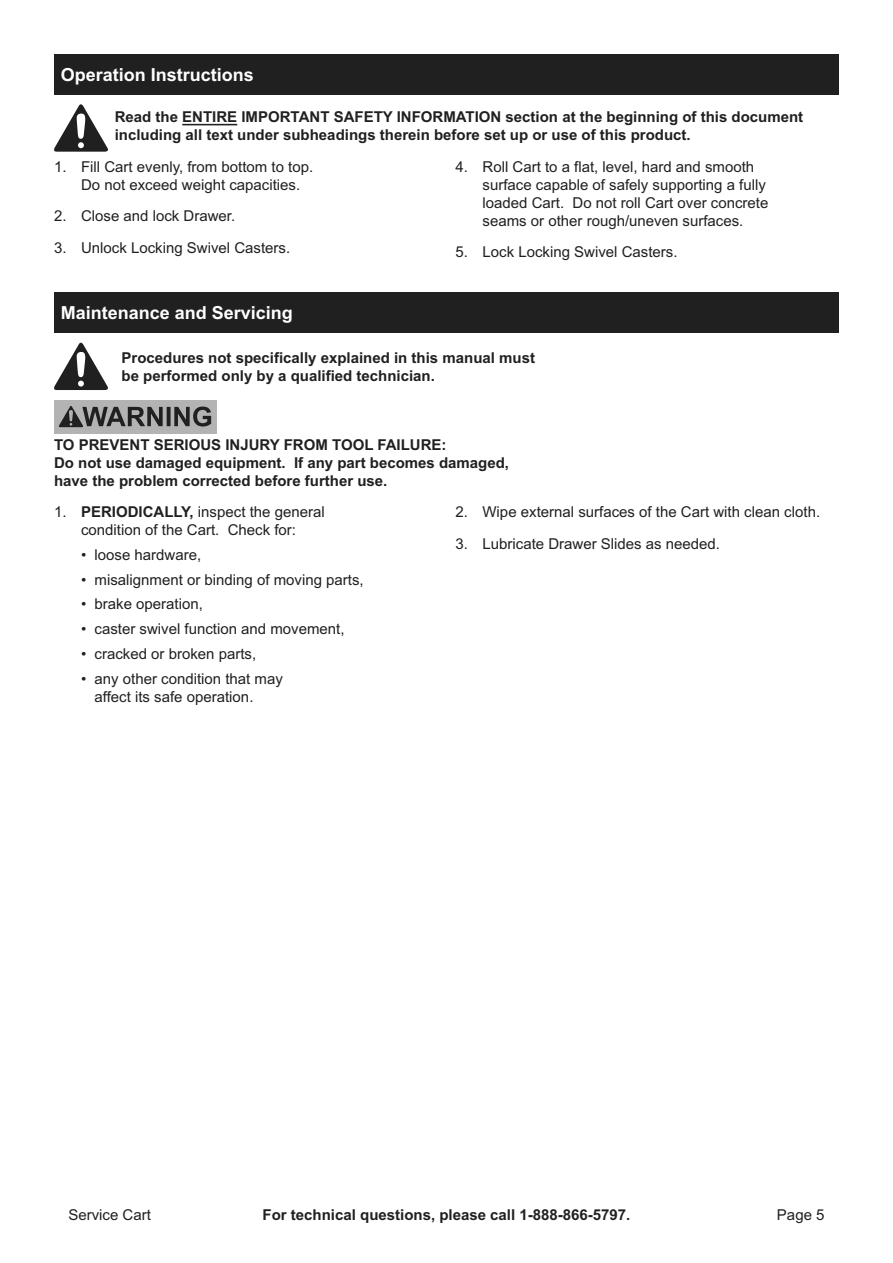
<style>
.page{position:relative;width:893px;height:1263px;background:#fff}
.page>*{position:absolute;margin:0;border:0;box-sizing:border-box;transform-origin:0 0}
.Heading{font:700 18px "Arial";color:#fff}
.t1{font:15px/18px "Arial";color:#202020}
.Safety_Section_Messa{font:700 15px/18px "Arial";color:#202020}
.Indented_no_list{font:700 15px/18px "Arial";color:#202020}
.s1{font-weight:700}
</style>
<div class="page">
<div style="left:54px;top:54px;width:785px;height:40px;background:#202020"></div>
<hr style="left:182px;top:124px;width:55px;height:1px;background:#202020">
<svg style="left:54px;top:104px;width:54px;height:48px"></svg>
<div style="left:54px;top:293px;width:785px;height:40px;background:#202020"></div>
<svg style="left:54px;top:342px;width:54px;height:48px"></svg>
<div style="left:54px;top:400px;width:162px;height:33px;background:#b3b3b3"></div>
<svg style="left:58px;top:406px;width:153px;height:21px"></svg>
<p class="Heading" style="left:61px;top:63px;width:195px">Operation Instructions</p>
<p class="Safety_Section_Messa" style="left:115px;top:108px;width:690px">Read the ENTIRE IMPORTANT SAFETY INFORMATION section at the beginning of this document including all text under subheadings therein before set up or use of this product.</p>
<p class="t1" style="left:81px;top:158px;width:234px;text-indent:-27px">1. Fill Cart evenly, from bottom to top.<br>Do not exceed weight capacities.</p>
<p class="t1" style="left:54px;top:207px;width:183px">2. Close and lock Drawer.</p>
<p class="t1" style="left:54px;top:239px;width:238px">3. Unlock Locking Swivel Casters.</p>
<p class="t1" style="left:482px;top:158px;width:287px;text-indent:-27px">4. Roll Cart to a flat, level, hard and smooth surface capable of safely supporting a fully loaded Cart. Do not roll Cart over concrete seams or other rough/uneven surfaces.</p>
<p class="t1" style="left:455px;top:243px;width:224px">5. Lock Locking Swivel Casters.</p>
<p class="Heading" style="left:61px;top:301px;width:234px">Maintenance and Servicing</p>
<p class="Indented_no_list" style="left:122px;top:349px;width:415px">Procedures not specifically explained in this manual must be performed only by a qualified technician.</p>
<p class="Safety_Section_Messa" style="left:54px;top:436px;width:457px">TO PREVENT SERIOUS INJURY FROM TOOL FAILURE:<br>Do not use damaged equipment. If any part becomes damaged, have the problem corrected before further use.</p>
<p class="t1" style="left:54px;top:503px;width:272px;text-align:center">1. <span class="s1">PERIODICALLY,</span> inspect the general condition of the Cart. Check for:</p>
<p class="t1" style="left:81px;top:546px;width:122px">• loose hardware,</p>
<p class="t1" style="left:81px;top:570px;width:284px">• misalignment or binding of moving parts,</p>
<p class="t1" style="left:81px;top:595px;width:123px">• brake operation,</p>
<p class="t1" style="left:81px;top:620px;width:265px">• caster swivel function and movement,</p>
<p class="t1" style="left:81px;top:645px;width:177px">• cracked or broken parts,</p>
<p class="t1" style="left:94px;top:669px;width:190px;text-indent:-14px">• any other condition that may affect its safe operation.</p>
<p class="t1" style="left:455px;top:503px;width:366px">2. Wipe external surfaces of the Cart with clean cloth.</p>
<p class="t1" style="left:455px;top:534px;width:266px">3. Lubricate Drawer Slides as needed.</p>
<p class="t1" style="left:68px;top:1206px;width:84px">Service Cart</p>
<p class="Safety_Section_Messa" style="left:263px;top:1206px;width:369px">For technical questions, please call 1-888-866-5797.</p>
<p class="t1" style="left:777px;top:1206px;width:49px">Page 5</p>
</div>
